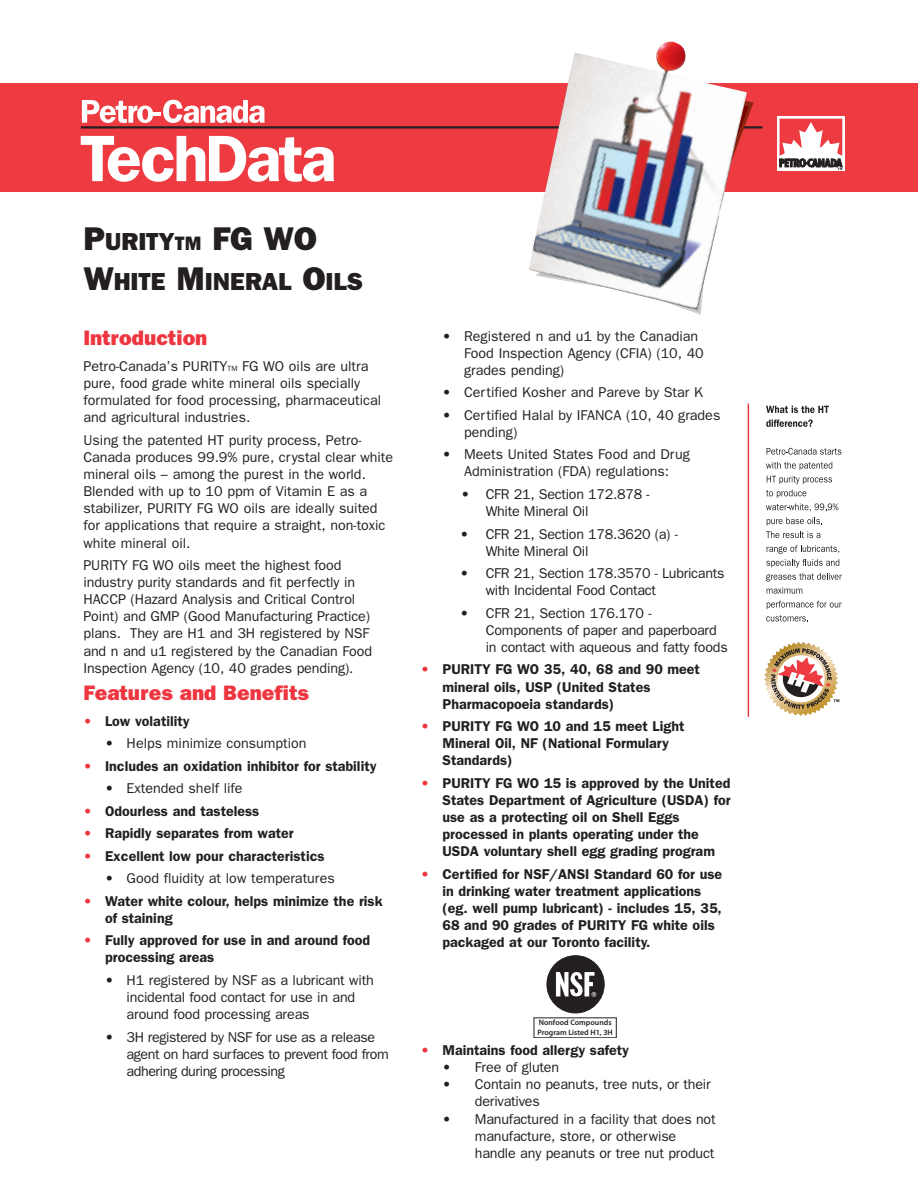
<style>
.page{position:relative;width:918px;height:1188px;background:#fff}
.page>*{position:absolute;margin:0;border:0;box-sizing:border-box;transform-origin:0 0}
.t1{font:800 33px "Franklin Gothic";color:#231f20}
.t2{font:800 24.75px "Franklin Gothic";color:#231f20}
.t3{font:800 21px "Franklin Gothic";color:#ee3640}
.t4{font:14.25px/17.1px "Franklin Gothic";letter-spacing:-.005em;color:#231f20}
.t5{font:600 14.25px/17.1px "Franklin Gothic";color:#231f20}
.t6{font:14.25px/17.1px "Franklin Gothic";letter-spacing:-.03em;color:#231f20}
.t7{font:600 7.8px/9.4px "Myriad Pro";color:#231f20}
.s1{font-size:24.75px}
.s2{font-size:19.5px}
.s3{font-size:33px}
.s4{font-size:7.5px}
.s5{color:#ee3640}
</style>
<div class="page">
<div style="left:0;top:83px;width:918px;height:108px;background:#ee3a41"></div>
<hr style="left:81px;top:126px;width:681px;height:3px;background:#231f20">
<svg style="left:82px;top:100px;width:183px;height:23px"></svg>
<svg style="left:81px;top:136px;width:253px;height:46px"></svg>
<hr style="left:748px;top:403px;width:1px;height:314px;background:#ee3a41">
<svg style="left:766px;top:406px;width:63px;height:7px"></svg>
<svg style="left:766px;top:419px;width:47px;height:8px"></svg>
<svg style="left:767px;top:448px;width:74px;height:7px"></svg>
<svg style="left:766px;top:462px;width:66px;height:8px"></svg>
<svg style="left:767px;top:476px;width:65px;height:8px"></svg>
<svg style="left:766px;top:490px;width:72px;height:21px"></svg>
<svg style="left:766px;top:517px;width:56px;height:21px"></svg>
<svg style="left:766px;top:545px;width:76px;height:49px"></svg>
<svg style="left:767px;top:601px;width:75px;height:8px"></svg>
<svg style="left:766px;top:615px;width:42px;height:7px"></svg>
<svg style="left:764px;top:642px;width:75px;height:74px"></svg>
<svg style="left:777px;top:116px;width:68px;height:55px"></svg>
<svg style="left:779px;top:119px;width:64px;height:51px"></svg>
<img style="left:529px;top:41px;width:218px;height:269px">
<div style="left:547px;top:956px;width:57px;height:57px;background:#231f20;border-radius:50%"></div>
<div style="left:547px;top:956px;width:57px;height:57px;border:1px solid #231f20;border-radius:50%"></div>
<svg style="left:556px;top:972px;width:40px;height:25px"></svg>
<h1 class="t1" style="left:83px;top:220px;width:235px">P<span class="s1">URITY</span><span class="s2">TM</span> FG WO</h1>
<h2 class="t2" style="left:83px;top:267px;width:281px"><span class="s3">W</span>HITE <span class="s3">M</span>INERAL <span class="s3">O</span>ILS</h2>
<h3 class="t3" style="left:83px;top:326px;width:126px">Introduction</h3>
<p class="t4" style="left:83px;top:358px;width:299px">Petro-Canada’s PURITY<span class="s4">TM</span> FG WO oils are ultra pure, food grade white mineral oils specially formulated for food processing, pharmaceutical and agricultural industries.</p>
<p class="t4" style="left:83px;top:431px;width:311px">Using the patented HT purity process, Petro-Canada produces 99.9% pure, crystal clear white mineral oils – among the purest in the world.<br>Blended with up to 10 ppm of Vitamin E as a stabilizer, PURITY FG WO oils are ideally suited for applications that require a straight, non-toxic white mineral oil.</p>
<p class="t4" style="left:83px;top:557px;width:290px">PURITY FG WO oils meet the highest food industry purity standards and fit perfectly in HACCP (Hazard Analysis and Critical Control Point) and GMP (Good Manufacturing Practice) plans. They are H1 and 3H registered by NSF and n and u1 registered by the Canadian Food Inspection Agency (10, 40 grades pending).</p>
<h3 class="t3" style="left:83px;top:680px;width:227px">Features and Benefits</h3>
<p class="t5" style="left:83px;top:712px;width:108px"><span class="s5">•</span> Low volatility</p>
<p class="t4" style="left:105px;top:735px;width:203px">• Helps minimize consumption</p>
<p class="t5" style="left:83px;top:757px;width:295px"><span class="s5">•</span> Includes an oxidation inhibitor for stability</p>
<p class="t4" style="left:105px;top:780px;width:139px">• Extended shelf life</p>
<p class="t5" style="left:83px;top:802px;width:178px"><span class="s5">•</span> Odourless and tasteless</p>
<p class="t5" style="left:83px;top:825px;width:212px"><span class="s5">•</span> Rapidly separates from water</p>
<p class="t5" style="left:83px;top:847px;width:243px"><span class="s5">•</span> Excellent low pour characteristics</p>
<p class="t4" style="left:105px;top:870px;width:231px">• Good fluidity at low temperatures</p>
<p class="t5" style="left:105px;top:892px;width:279px;text-indent:-22px"><span class="s5">•</span> Water white colour, helps minimize the risk of staining</p>
<p class="t5" style="left:105px;top:932px;width:267px;text-indent:-22px"><span class="s5">•</span> Fully approved for use in and around food processing areas</p>
<p class="t4" style="left:127px;top:971px;width:249px;text-indent:-22px">• H1 registered by NSF as a lubricant with incidental food contact for use in and around food processing areas</p>
<p class="t6" style="left:127px;top:1028px;width:264px;text-indent:-22px">• 3H registered by NSF for use as a release agent on hard surfaces to prevent food from adhering during processing</p>
<p class="t4" style="left:464px;top:327px;width:241px;text-indent:-22px">• Registered n and u1 by the Canadian<br>Food Inspection Agency (CFIA) (10, 40 grades pending)</p>
<p class="t4" style="left:443px;top:384px;width:262px">• Certified Kosher and Pareve by Star K</p>
<p class="t4" style="left:464px;top:406px;width:258px;text-indent:-22px">• Certified Halal by IFANCA (10, 40 grades pending)</p>
<p class="t4" style="left:443px;top:446px;width:249px;text-align:center">• Meets United States Food and Drug<br>Administration (FDA) regulations:</p>
<p class="t4" style="left:486px;top:485px;width:165px;text-indent:-24px">• CFR 21, Section 172.878 -<br>White Mineral Oil</p>
<p class="t4" style="left:486px;top:525px;width:194px;text-indent:-25px">• CFR 21, Section 178.3620 (a) -<br>White Mineral Oil</p>
<p class="t4" style="left:486px;top:565px;width:240px;text-indent:-25px">• CFR 21, Section 178.3570 - Lubricants with Incidental Food Contact</p>
<p class="t4" style="left:486px;top:604px;width:244px;text-indent:-25px">• CFR 21, Section 176.170 -<br>Components of paper and paperboard in contact with aqueous and fatty foods</p>
<p class="t5" style="left:443px;top:661px;width:259px;text-indent:-22px"><span class="s5">•</span> PURITY FG WO 35, 40, 68 and 90 meet mineral oils, USP (United States<br>Pharmacopoeia standards)</p>
<p class="t5" style="left:443px;top:718px;width:244px;text-indent:-22px"><span class="s5">•</span> PURITY FG WO 10 and 15 meet Light<br>Mineral Oil, NF (National Formulary<br>Standards)</p>
<p class="t5" style="left:443px;top:774px;width:290px;text-indent:-22px"><span class="s5">•</span> PURITY FG WO 15 is approved by the United States Department of Agriculture (USDA) for use as a protecting oil on Shell Eggs processed in plants operating under the USDA voluntary shell egg grading program</p>
<p class="t5" style="left:443px;top:865px;width:281px;text-indent:-22px"><span class="s5">•</span> Certified for NSF/ANSI Standard 60 for use in drinking water treatment applications (eg. well pump lubricant) - includes 15, 35, 68 and 90 grades of PURITY FG white oils packaged at our Toronto facility.</p>
<p class="t7" style="left:538px;top:1019px;width:77px">Nonfood Compounds<br>Program Listed H1, 3H</p>
<p class="t5" style="left:421px;top:1042px;width:210px"><span class="s5">•</span> Maintains food allergy safety</p>
<p class="t4" style="left:443px;top:1059px;width:118px">• Free of gluten</p>
<p class="t4" style="left:475px;top:1076px;width:237px;text-indent:-32px">• Contain no peanuts, tree nuts, or their derivatives</p>
<p class="t4" style="left:475px;top:1110px;width:242px;text-indent:-32px">• Manufactured in a facility that does not manufacture, store, or otherwise handle any peanuts or tree nut product</p>
</div>
